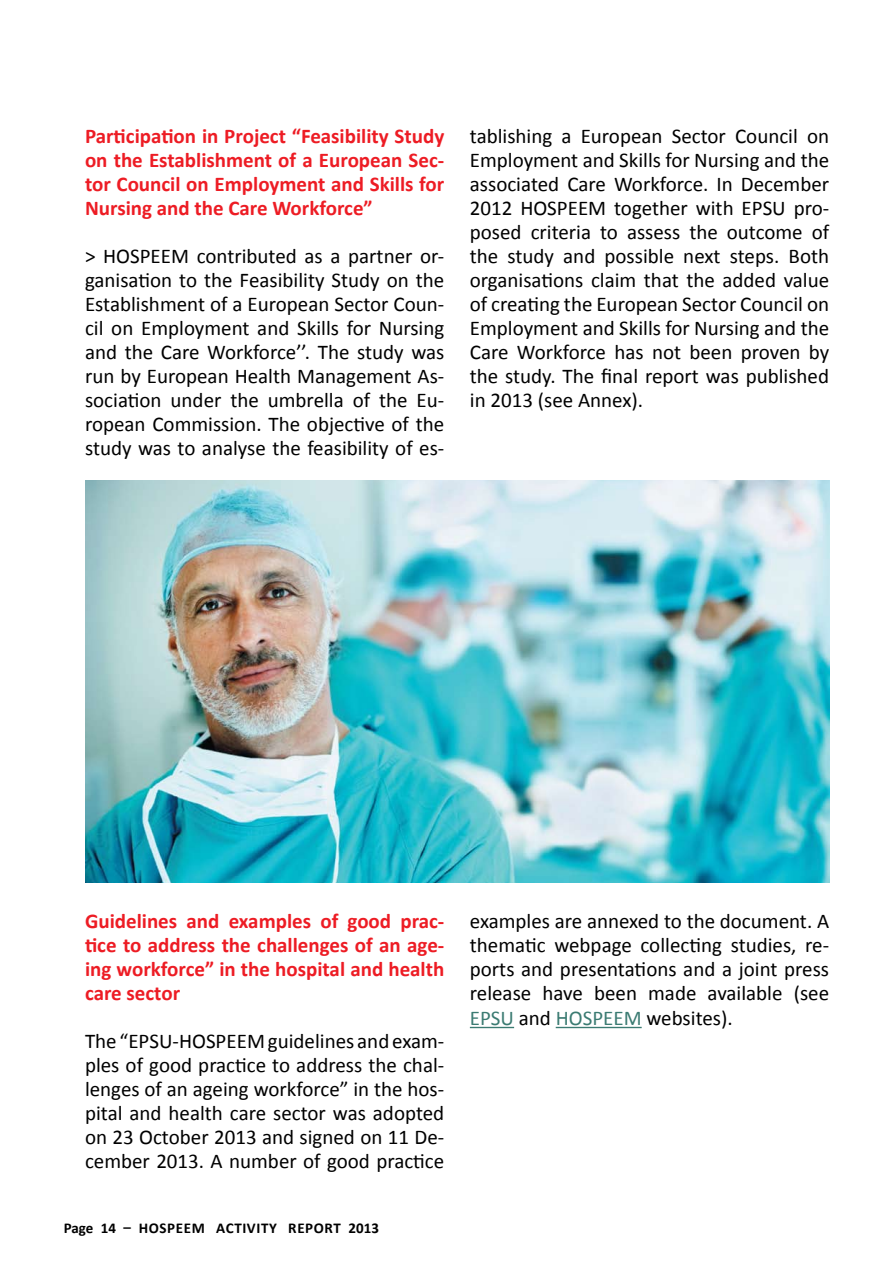
<style>
.page{position:relative;width:893px;height:1263px;background:#fff}
.page>*{position:absolute;margin:0;border:0;box-sizing:border-box;transform-origin:0 0}
.t1{font:21px/24px "Calibri";color:#000;text-align:justify}
.t2{font:700 21px/24px "Calibri";color:#ed1c24;text-align:justify}
.t3{font:700 15px "Calibri";color:#000}
.s1{color:#3b7b72}
</style>
<div class="page">
<img style="left:85px;top:480px;width:744px;height:402px">
<hr style="left:470px;top:1027px;width:44px;height:1px;background:#3b7b72">
<hr style="left:556px;top:1027px;width:86px;height:1px;background:#3b7b72">
<p class="t2" style="left:85px;top:123px;width:361px">Participation in Project “Feasibility Study on the Establishment of a European Sec&shy;tor Council on Employment and Skills for Nursing and the Care Workforce”</p>
<p class="t1" style="left:85px;top:243px;width:361px">&gt; HOSPEEM contributed as a partner or&shy;ganisation to the Feasibility Study on the Establishment of a European Sector Coun&shy;cil on Employment and Skills for Nursing and the Care Workforce’’. The study was run by European Health Management As&shy;sociation under the umbrella of the Eu&shy;ropean Commission. The objective of the study was to analyse the feasibility of es-</p>
<p class="t1" style="left:470px;top:123px;width:361px">tablishing a European Sector Council on Employment and Skills for Nursing and the associated Care Workforce. In December 2012 HOSPEEM together with EPSU pro&shy;posed criteria to assess the outcome of the study and possible next steps. Both organisations claim that the added value of creating the European Sector Council on Employment and Skills for Nursing and the Care Workforce has not been proven by the study. The final report was published in 2013 (see Annex).</p>
<p class="t2" style="left:85px;top:908px;width:361px">Guidelines and examples of good prac&shy;tice to address the challenges of an age&shy;ing workforce” in the hospital and health care sector</p>
<p class="t1" style="left:85px;top:1028px;width:361px">The “EPSU-HOSPEEM guidelines and exam&shy;ples of good practice to address the chal&shy;lenges of an ageing workforce” in the hos&shy;pital and health care sector was adopted on 23 October 2013 and signed on 11 De&shy;cember 2013. A number of good practice</p>
<p class="t3" style="left:64px;top:1219px;width:77px">Page 14 – hospeem</p>
<p class="t3" style="left:216px;top:1219px;width:18px">Activit</p>
<p class="t3" style="left:269px;top:1219px;width:37px">y Report</p>
<p class="t3" style="left:349px;top:1219px;width:32px">2013</p>
<p class="t1" style="left:470px;top:908px;width:361px">examples are annexed to the document. A thematic webpage collecting studies, re&shy;ports and presentations and a joint press release have been made available (see <span class="s1">EPSU</span> and <span class="s1">HOSPEEM</span> websites).</p>
</div>
